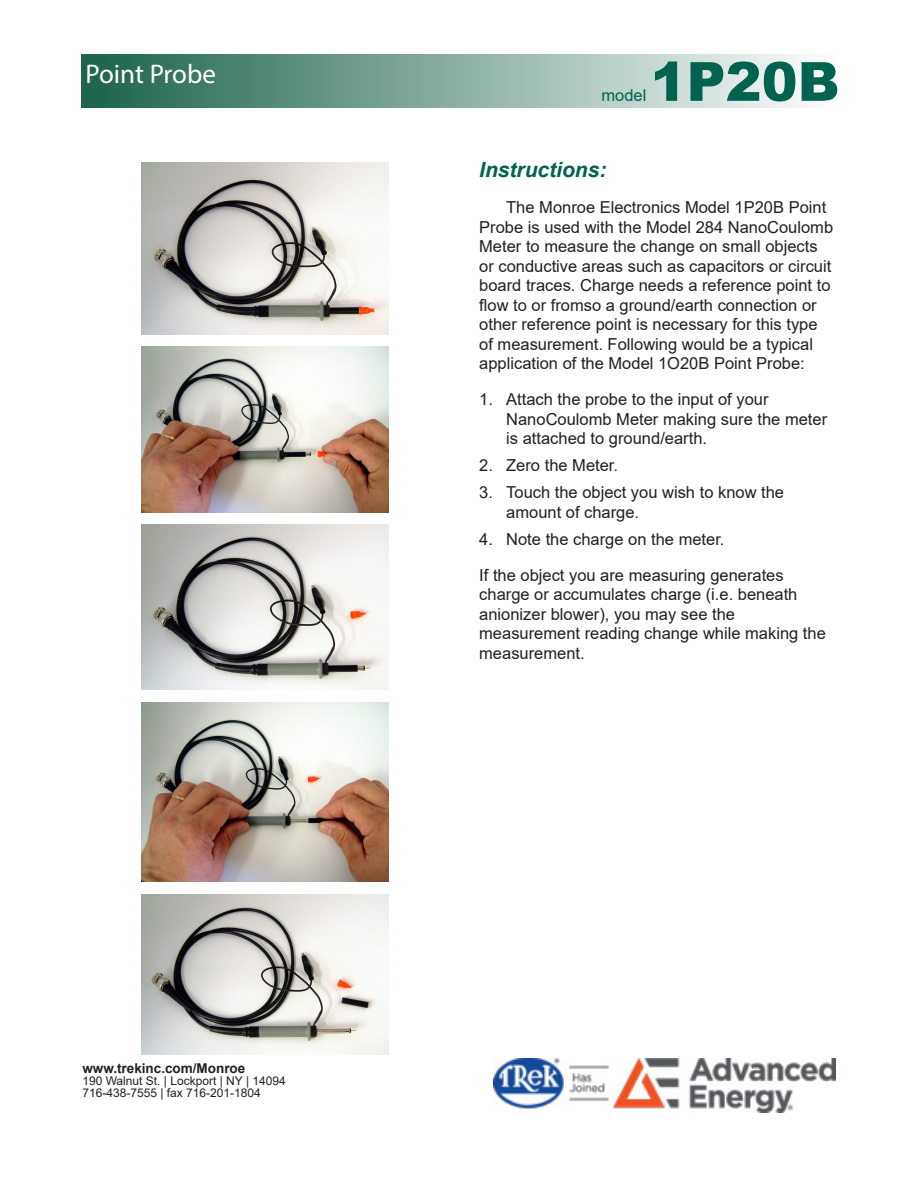
<style>
.page{position:relative;width:918px;height:1188px;background:#fff}
.page>*{position:absolute;margin:0;border:0;box-sizing:border-box;transform-origin:0 0}
.t1{font:900 54px "Arial";color:#006350}
.t2{font:27px "Myriad Pro";color:#fff}
.t3{font:italic 700 21px "Arial";color:#006350}
.t4{font:16.5px/19.5px "Arial";color:#231f20}
.t5{font:16.5px "Arial";color:#006350}
.t6{font:700 13.5px "Arial";color:#231f20}
.t7{font:12px/12px "Arial";color:#231f20}
</style>
<div class="page">
<img style="left:81px;top:54px;width:724px;height:54px">
<img style="left:141px;top:162px;width:248px;height:172px">
<img style="left:141px;top:347px;width:248px;height:165px">
<img style="left:141px;top:525px;width:248px;height:165px">
<img style="left:141px;top:703px;width:248px;height:178px">
<img style="left:141px;top:895px;width:248px;height:160px">
<img style="left:494px;top:1059px;width:342px;height:54px">
<p class="t2" style="left:85px;top:57px;width:132px">Point Probe</p>
<p class="t6" style="left:82px;top:1059px;width:165px">www.trekinc.com/Monroe</p>
<p class="t7" style="left:82px;top:1075px;width:205px">190 Walnut St. | Lockport | NY | 14094<br>716-438-7555 | fax 716-201-1804</p>
<p class="t5" style="left:602px;top:84px;width:46px">model</p>
<p class="t1" style="left:651px;top:42px;width:191px">1P20B</p>
<p class="t3" style="left:479px;top:156px;width:129px">Instructions:</p>
<p class="t4" style="left:479px;top:198px;width:355px;text-indent:27px">The Monroe Electronics Model 1P20B Point Probe is used with the Model 284 NanoCoulomb Meter to measure the change on small objects or conductive areas such as capacitors or circuit board traces. Charge needs a reference point to flow to or fromso a ground/earth connection or other reference point is necessary for this type of measurement. Following would be a typical application of the Model 1O20B Point Probe:</p>
<p class="t4" style="left:506px;top:390px;width:322px;text-indent:-27px">1. Attach the probe to the input of your<br>NanoCoulomb Meter making sure the meter is attached to ground/earth.</p>
<p class="t4" style="left:479px;top:456px;width:140px">2. Zero the Meter.</p>
<p class="t4" style="left:506px;top:483px;width:279px;text-indent:-27px">3. Touch the object you wish to know the amount of charge.</p>
<p class="t4" style="left:479px;top:521px;width:306px;line-height:36px">4. Note the charge on the meter.<br>If the object you are measuring generates</p>
<p class="t4" style="left:479px;top:585px;width:348px">charge or accumulates charge (i.e. beneath anionizer blower), you may see the measurement reading change while making the measurement.</p>
</div>
